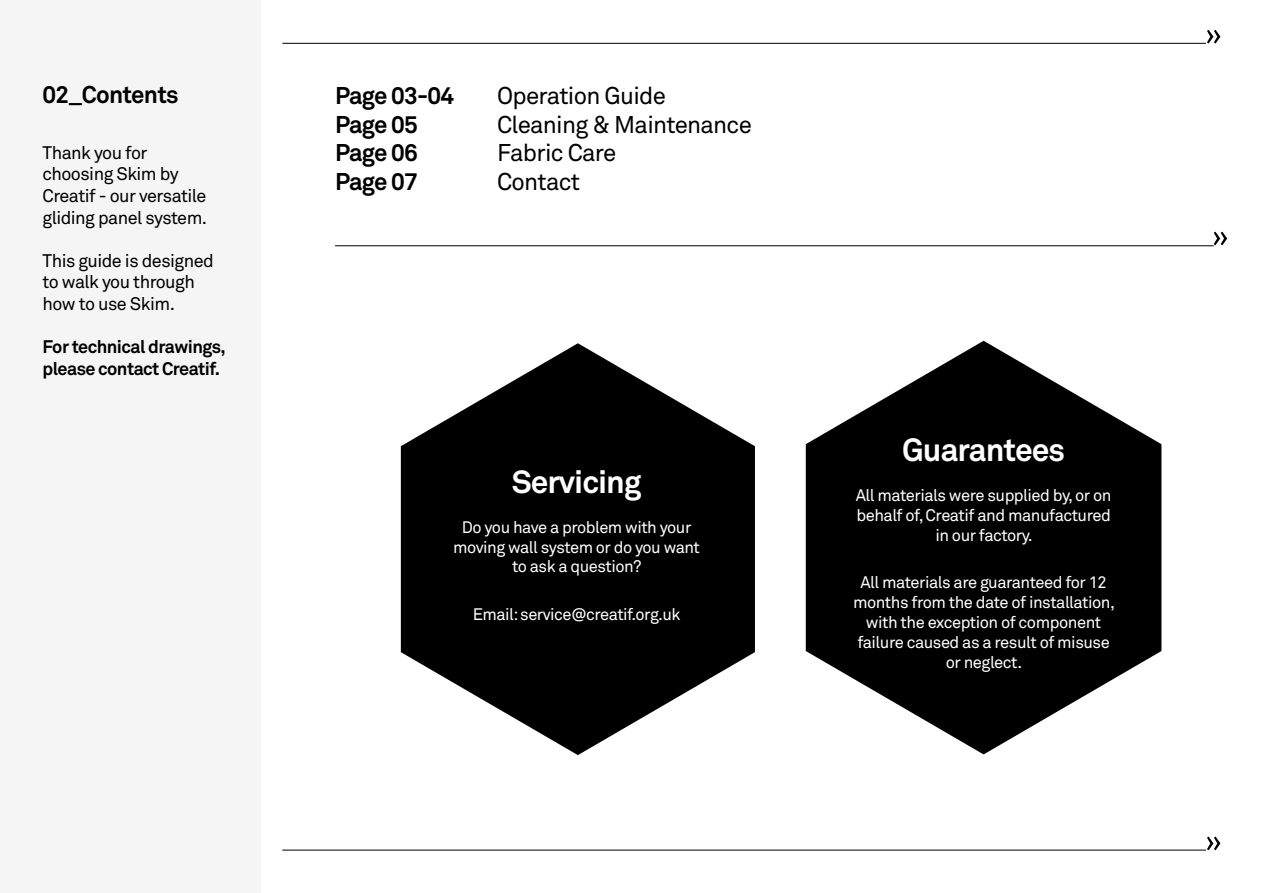
<style>
.page{position:relative;width:1263px;height:893px;background:#fff}
.page>*{position:absolute;margin:0;border:0;box-sizing:border-box;transform-origin:0 0}
.t1{font:31.8px "SBC Akkurat Bold Pro";letter-spacing:-.03em;color:#fff}
.t2{font:31.65px "SBC Akkurat Bold Pro";letter-spacing:-.03em;color:#fff}
.t3{font:24px "SBC Akkurat Pro";letter-spacing:-.03em;color:#000}
.t4{font:24px "SBC Akkurat Bold Pro";letter-spacing:-.03em;color:#000}
.t5{font:18px/21.6px "SBC Akkurat Pro";letter-spacing:-.03em;color:#000}
.t6{font:18px/21.6px "SBC Akkurat Bold Pro";letter-spacing:-.03em;color:#000}
.t7{font:16.5px/20px "SBC Akkurat Pro";letter-spacing:-.03em;color:#fff;text-align:center}
</style>
<div class="page">
<div style="left:0;top:0;width:261px;height:893px;background:#f5f5f5"></div>
<svg style="left:1207px;top:30px;width:13px;height:14px"></svg>
<hr style="left:282px;top:43px;width:924px;height:1px;background:#000">
<svg style="left:1207px;top:836px;width:13px;height:14px"></svg>
<hr style="left:282px;top:850px;width:924px;height:1px;background:#000">
<svg style="left:806px;top:341px;width:355px;height:413px;fill:#000"></svg>
<svg style="left:401px;top:343px;width:354px;height:412px;fill:#000"></svg>
<hr style="left:335px;top:245px;width:879px;height:1px;background:#000">
<svg style="left:1214px;top:232px;width:13px;height:13px"></svg>
<h3 class="t4" style="left:43px;top:80px;width:138px">02_Contents</h3>
<p class="t5" style="left:43px;top:142px;width:166px">Thank you for choosing Skim by<br>Creatif - our versatile gliding panel system.</p>
<p class="t5" style="left:43px;top:250px;width:173px">This guide is designed to walk you through how to use Skim.</p>
<p class="t6" style="left:43px;top:336px;width:185px">For technical drawings, please contact Creatif.</p>
<h3 class="t4" style="left:335px;top:80px;width:120px">Page 03-04</h3>
<h3 class="t3" style="left:497px;top:82px;width:170px">Operation Guide</h3>
<h3 class="t4" style="left:335px;top:109px;width:84px">Page 05</h3>
<h3 class="t3" style="left:497px;top:110px;width:256px">Cleaning &amp; Maintenance</h3>
<h3 class="t4" style="left:335px;top:138px;width:84px">Page 06</h3>
<h3 class="t3" style="left:497px;top:139px;width:121px">Fabric Care</h3>
<h3 class="t4" style="left:335px;top:167px;width:84px">Page 07</h3>
<h3 class="t3" style="left:497px;top:168px;width:84px">Contact</h3>
<h2 class="t2" style="left:512px;top:462px;width:131px">Servicing</h2>
<p class="t7" style="left:453px;top:517px;width:248px">Do you have a problem with your moving wall system or do you want to ask a question?</p>
<p class="t7" style="left:473px;top:604px;width:209px">Email: service@creatif.org.uk</p>
<h1 class="t1" style="left:902px;top:430px;width:164px">Guarantees</h1>
<p class="t7" style="left:856px;top:486px;width:257px">All materials were supplied by, or on behalf of, Creatif and manufactured in our factory.</p>
<p class="t7" style="left:853px;top:573px;width:264px">All materials are guaranteed for 12 months from the date of installation, with the exception of component failure caused as a result of misuse or neglect.</p>
</div>
